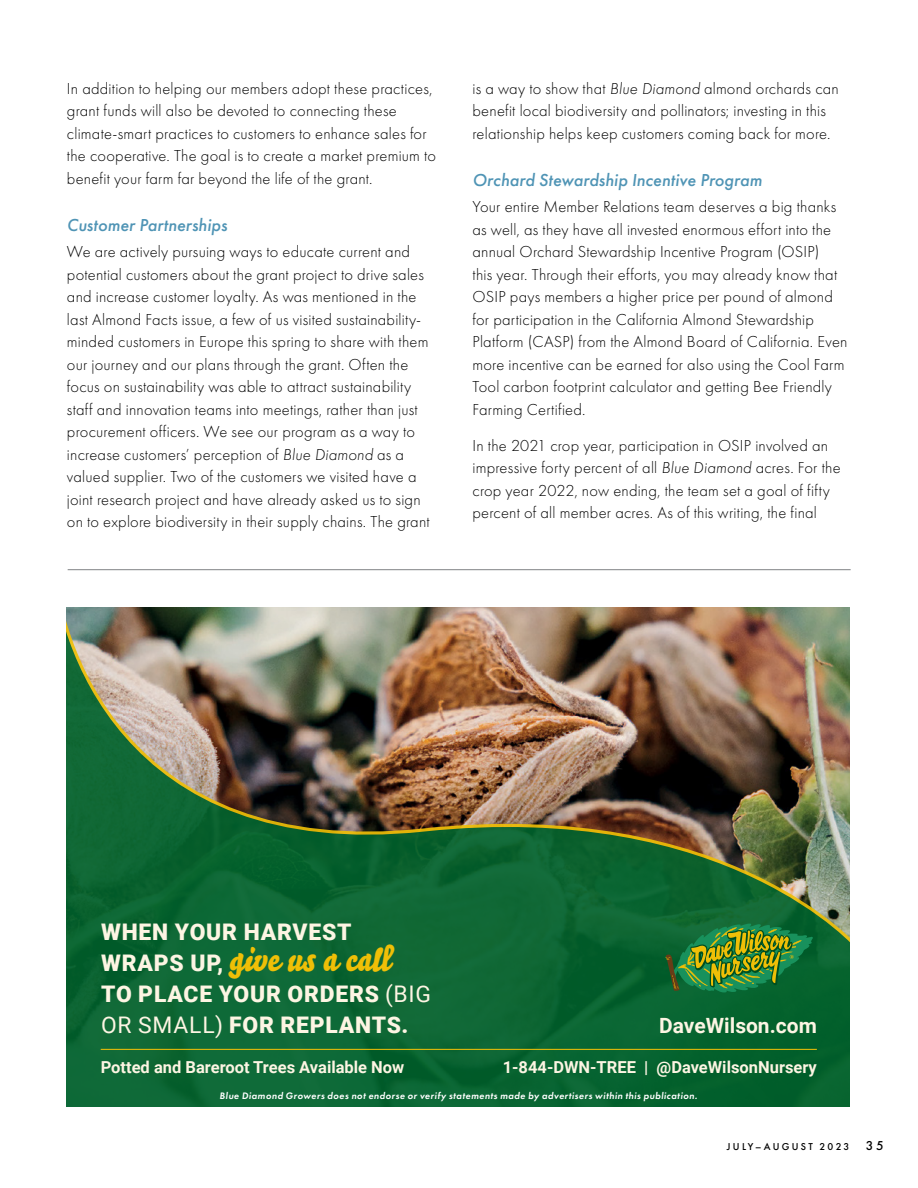
<style>
.page{position:relative;width:918px;height:1188px;background:#fff}
.page>*{position:absolute;margin:0;border:0;box-sizing:border-box;transform-origin:0 0}
.t1{font:34.35px "Bello Script Pro";color:#efbf07}
.t2{font:900 22.8px/31.2px "Roboto";letter-spacing:.035em;color:#fdf5e3}
.t3{font:700 21px "Roboto";color:#fdf5e3}
.t4{font:italic 500 18px "Futura PT";color:#4f94b5}
.t5{font:300 16.5px/22.5px "Futura PT";letter-spacing:.015em;color:#000}
.t6{font:700 16.5px "Roboto";color:#fdf5e3}
.t7{font:500 10.35px "Futura PT";letter-spacing:.22em;color:#000}
.t8{font:italic 600 9.75px "Futura PT";letter-spacing:.045em;color:#fff}
.s1{font-style:italic}
.s2{font-family:"Roboto";font-weight:900;font-size:22.8px;color:#fdf5e3}
.s3{font-weight:400}
.s4{font-size:13.35px}
</style>
<div class="page">
<hr style="left:68px;top:569px;width:783px;height:1px;background:#808285">
<img style="left:67px;top:608px;width:783px;height:499px">
<svg style="left:665px;top:924px;width:148px;height:68px;background:#3e8031"></svg>
<hr style="left:101px;top:1049px;width:716px;height:1px;background:#efbf07">
<p class="t5" style="left:67px;top:77px;width:371px">In addition to helping our members adopt these practices, grant funds will also be devoted to connecting these climate-smart practices to customers to enhance sales for the cooperative. The goal is to create a market premium to benefit your farm far beyond the life of the grant.</p>
<h4 class="t4" style="left:67px;top:214px;width:162px">Customer Partnerships</h4>
<p class="t5" style="left:67px;top:241px;width:364px">We are actively pursuing ways to educate current and potential customers about the grant project to drive sales and increase customer loyalty. As was mentioned in the last Almond Facts issue, a few of us visited sustainability&shy;minded customers in Europe this spring to share with them our journey and our plans through the grant. Often the focus on sustainability was able to attract sustainability staff and innovation teams into meetings, rather than just procurement officers. We see our program as a way to increase customers’ perception of <span class="s1">Blue Diamond</span> as a valued supplier. Two of the customers we visited have a joint research project and have already asked us to sign on to explore biodiversity in their supply chains. The grant</p>
<p class="t5" style="left:472px;top:77px;width:368px">is a way to show that <span class="s1">Blue Diamond</span> almond orchards can benefit local biodiversity and pollinators; investing in this relationship helps keep customers coming back for more.</p>
<h4 class="t4" style="left:472px;top:169px;width:291px">Orchard Stewardship Incentive Program</h4>
<p class="t5" style="left:472px;top:196px;width:377px">Your entire Member Relations team deserves a big thanks as well, as they have all invested enormous effort into the annual Orchard Stewardship Incentive Program (OSIP)<br>this year. Through their efforts, you may already know that OSIP pays members a higher price per pound of almond for participation in the California Almond Stewardship Platform (CASP) from the Almond Board of California. Even more incentive can be earned for also using the Cool Farm Tool carbon footprint calculator and getting Bee Friendly Farming Certified.</p>
<p class="t5" style="left:472px;top:434px;width:370px">In the 2021 crop year, participation in OSIP involved an impressive forty percent of all <span class="s1">Blue Diamond</span> acres. For the crop year 2022, now ending, the team set a goal of fifty percent of all member acres. As of this writing, the final</p>
<p class="t2" style="left:101px;top:915px;width:252px">WHEN YOUR HARVEST</p>
<p class="t1" style="left:101px;top:932px;width:295px"><span class="s2">WRAPS UP,</span> give us a call</p>
<p class="t2" style="left:101px;top:977px;width:331px">TO PLACE YOUR ORDERS <span class="s3">(BIG<br>OR SMALL)</span> FOR REPLANTS.</p>
<p class="t3" style="left:659px;top:1011px;width:159px">DaveWilson.com</p>
<p class="t6" style="left:101px;top:1056px;width:305px">Potted and Bareroot Trees Available Now</p>
<p class="t6" style="left:503px;top:1056px;width:147px">1-844-DWN-TREE |</p>
<p class="t6" style="left:657px;top:1056px;width:162px">@DaveWilsonNursery</p>
<p class="t8" style="left:220px;top:1090px;width:479px">Blue Diamond Growers does not endorse or verify statements made by advertisers within this publication.</p>
<p class="t7" style="left:727px;top:1140px;width:158px">JULY–AUGUST 2023 <span class="s4">35</span></p>
</div>
